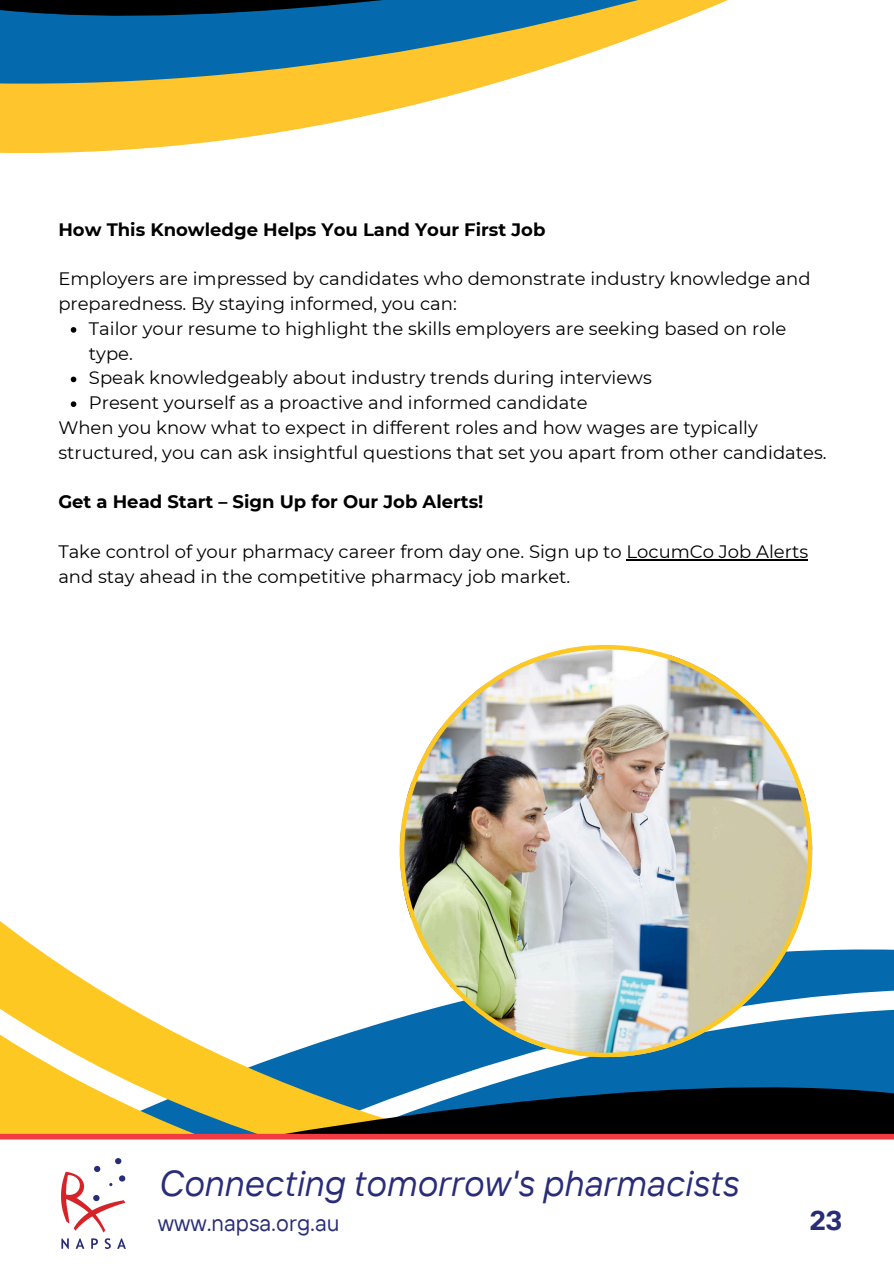
<style>
.page{position:relative;width:894px;height:1264px;background:#fff}
.page>*{position:absolute;margin:0;border:0;box-sizing:border-box;transform-origin:0 0}
.t1{font:italic 36px "TT Interphases";color:#292d79}
.t2{font:700 27px "TT Interphases";color:#292d79}
.t3{font:22.5px "TT Interphases";color:#292d79}
.t4{font:18px/24.8px "Montserrat";color:#000}
.t5{font:700 18px "Montserrat";color:#000}
</style>
<div class="page">
<svg style="left:0;top:921px;width:893px;height:147px"></svg>
<svg style="left:0;top:1068px;width:893px;height:65px;background:#606e51"></svg>
<svg style="left:0;top:91px;width:467px;height:62px;fill:#fec52c"></svg>
<svg style="left:0;top:34px;width:643px;height:57px;background:#8ca382"></svg>
<svg style="left:0;top:0;width:728px;height:34px;background:#396e7e"></svg>
<svg style="left:71px;top:327px;width:5px;height:6px"></svg>
<svg style="left:71px;top:376px;width:5px;height:6px"></svg>
<svg style="left:71px;top:401px;width:5px;height:6px"></svg>
<hr style="left:626px;top:559px;width:181px;height:1px;background:#000">
<img style="left:399px;top:645px;width:412px;height:411px">
<img style="left:62px;top:1158px;width:63px;height:90px">
<div style="left:0;top:1133px;width:893px;height:6px;background:#f13b41"></div>
<p class="t5" style="left:58px;top:218px;width:488px">How This Knowledge Helps You Land Your First Job</p>
<h2 class="t4" style="left:58px;top:266px;width:753px">Employers are impressed by candidates who demonstrate industry knowledge and preparedness. By staying informed, you can:</h2>
<p class="t4" style="left:89px;top:316px;width:698px">Tailor your resume to highlight the skills employers are seeking based on role type.</p>
<p class="t4" style="left:89px;top:365px;width:564px">Speak knowledgeably about industry trends during interviews</p>
<p class="t4" style="left:89px;top:390px;width:500px">Present yourself as a proactive and informed candidate</p>
<p class="t4" style="left:58px;top:415px;width:769px">When you know what to expect in different roles and how wages are typically structured, you can ask insightful questions that set you apart from other candidates.</p>
<p class="t5" style="left:58px;top:491px;width:426px">Get a Head Start – Sign Up for Our Job Alerts!</p>
<h2 class="t4" style="left:58px;top:539px;width:751px">Take control of your pharmacy career from day one. Sign up to LocumCo Job Alerts and stay ahead in the competitive pharmacy job market.</h2>
<p class="t1" style="left:158px;top:1159px;width:581px">Connecting tomorrow's pharmacists</p>
<p class="t3" style="left:158px;top:1207px;width:183px">www.napsa.org.au</p>
<p class="t2" style="left:809px;top:1202px;width:34px">23</p>
</div>
